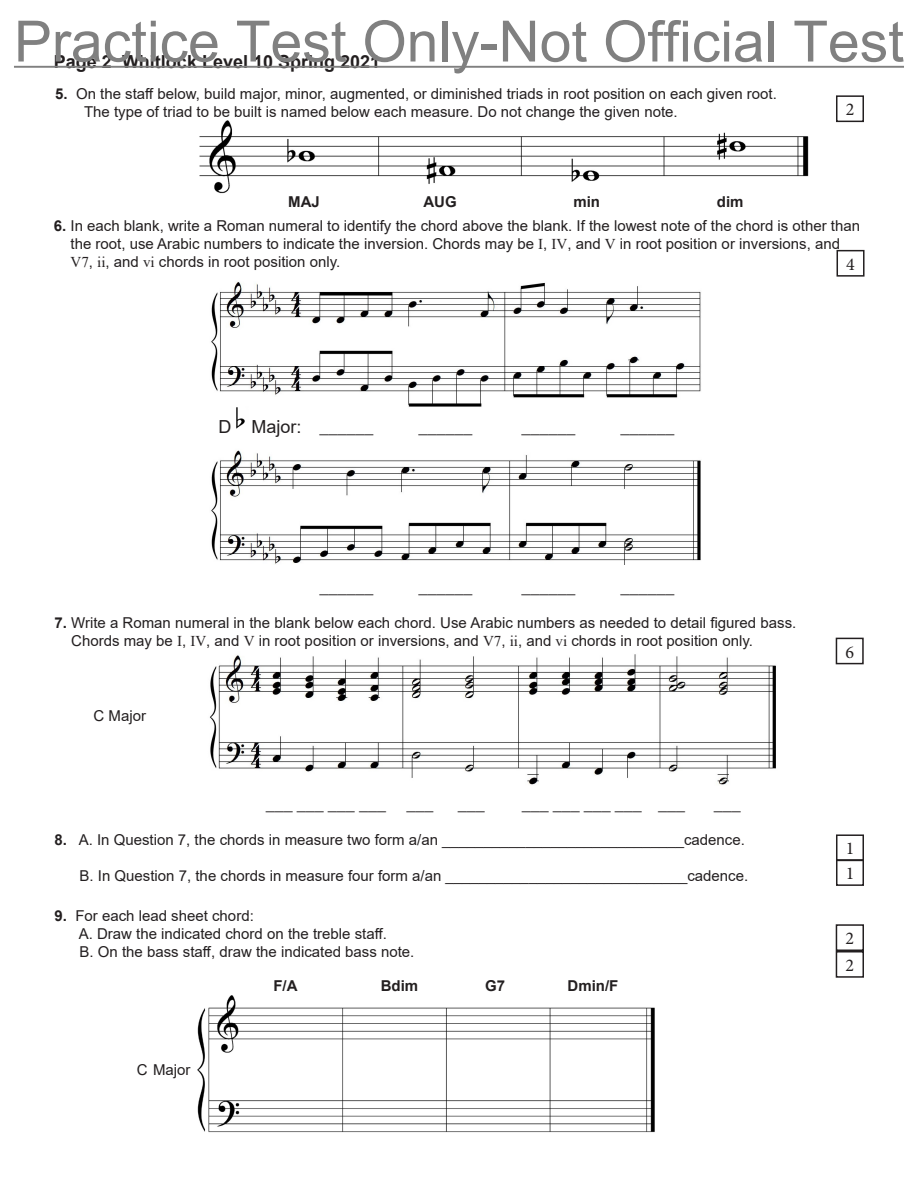
<style>
.page{position:relative;width:918px;height:1188px;background:#fff}
.page>*{position:absolute;margin:0;border:0;box-sizing:border-box;transform-origin:0 0}
.t1{font:57px "Arial";color:#808080}
.t2{font:18px/26.7px "Minion Pro";color:#231f20}
.t3{font:700 18px "Arial";color:#231f20}
.t4{font:18px "Arial";color:#231f20}
.t5{font:15px/18px "Arial";color:#231f20}
.t6{font:700 15px "Arial";color:#231f20}
.s1{font-weight:700}
.s2{font-family:"Times New Roman"}
.s3{font-family:"Minion Pro"}
</style>
<div class="page">
<img style="left:211px;top:281px;width:490px;height:283px">
<img style="left:199px;top:120px;width:610px;height:74px">
<div style="left:836px;top:834px;width:28px;height:27px;border:2px solid #231f20"></div>
<div style="left:837px;top:250px;width:28px;height:27px;border:2px solid #231f20"></div>
<div style="left:836px;top:638px;width:28px;height:26px;border:2px solid #231f20"></div>
<div style="left:836px;top:95px;width:28px;height:27px;border:2px solid #231f20"></div>
<div style="left:836px;top:859px;width:28px;height:27px;border:2px solid #231f20"></div>
<div style="left:836px;top:924px;width:28px;height:27px;border:2px solid #231f20"></div>
<div style="left:836px;top:951px;width:28px;height:27px;border:2px solid #231f20"></div>
<img style="left:230px;top:407px;width:18px;height:23px">
<div style="left:209px;top:430px;width:39px;height:18px;background:#fff"></div>
<img style="left:209px;top:654px;width:567px;height:131px">
<img style="left:197px;top:995px;width:458px;height:138px">
<hr style="left:14px;top:66px;width:890px;height:2px;background:#808080">
<h1 class="t1" style="left:14px;top:2px;width:892px">Practice Test Only-Not Official Test</h1>
<p class="t3" style="left:54px;top:49px;width:328px">Page 2 Whitlock Level 10 Spring 2021</p>
<p class="t5" style="left:84px;top:85px;width:694px;text-indent:-29px"><span class="s1">5.</span> On the staff below, build major, minor, augmented, or diminished triads in root position on each given root.<br>The type of triad to be built is named below each measure. Do not change the given note.</p>
<p class="t6" style="left:288px;top:191px;width:33px">MAJ</p>
<p class="t6" style="left:423px;top:191px;width:35px">AUG</p>
<p class="t6" style="left:573px;top:191px;width:28px">min</p>
<p class="t6" style="left:717px;top:191px;width:28px">dim</p>
<p class="t2" style="left:846px;top:96px;width:10px">2</p>
<p class="t5" style="left:71px;top:217px;width:791px;text-indent:-17px"><span class="s1">6.</span> In each blank, write a Roman numeral to identify the chord above the blank. If the lowest note of the chord is other than the root, use Arabic numbers to indicate the inversion. Chords may be <span class="s2">I</span>, <span class="s2">IV</span>, and <span class="s2">V</span> in root position or inversions, and<br><span class="s2">V7</span>, <span class="s2">ii</span>, and <span class="s2">vi</span> chords in root position only.</p>
<p class="t2" style="left:846px;top:251px;width:10px">4</p>
<p class="t4" style="left:218px;top:414px;width:157px">D Major: <span class="s3">______</span></p>
<p class="t2" style="left:419px;top:413px;width:55px">______</p>
<p class="t2" style="left:522px;top:413px;width:55px">______</p>
<p class="t2" style="left:621px;top:413px;width:55px">______</p>
<p class="t2" style="left:320px;top:574px;width:55px">______</p>
<p class="t2" style="left:419px;top:574px;width:55px">______</p>
<p class="t2" style="left:522px;top:574px;width:55px">______</p>
<p class="t2" style="left:621px;top:574px;width:55px">______</p>
<p class="t5" style="left:71px;top:614px;width:727px;text-indent:-17px"><span class="s1">7.</span> Write a Roman numeral in the blank below each chord. Use Arabic numbers as needed to detail figured bass.<br>Chords may be <span class="s2">I</span>, <span class="s2">IV</span>, and <span class="s2">V</span> in root position or inversions, and <span class="s2">V7</span>, <span class="s2">ii</span>, and <span class="s2">vi</span> chords in root position only.</p>
<p class="t5" style="left:94px;top:706px;width:54px">C Major</p>
<p class="t2" style="left:266px;top:791px;width:169px">___ ___ ___ ___ ___</p>
<p class="t2" style="left:458px;top:791px;width:28px">___</p>
<p class="t2" style="left:522px;top:791px;width:165px">___ ___ ___ ___ ___</p>
<p class="t2" style="left:714px;top:791px;width:28px">___</p>
<p class="t5" style="left:55px;top:831px;width:692px"><span class="s1">8.</span> A. In Question 7, the chords in measure two form a/an _____________________________cadence.</p>
<p class="t5" style="left:80px;top:867px;width:670px">B. In Question 7, the chords in measure four form a/an _____________________________cadence.</p>
<p class="t5" style="left:79px;top:907px;width:337px;text-indent:-24px"><span class="s1">9.</span> For each lead sheet chord:<br>A. Draw the indicated chord on the treble staff.<br>B. On the bass staff, draw the indicated bass note.</p>
<p class="t5" style="left:137px;top:1060px;width:55px">C Major</p>
<p class="t6" style="left:273px;top:975px;width:26px">F/A</p>
<p class="t6" style="left:381px;top:975px;width:39px">Bdim</p>
<p class="t6" style="left:485px;top:975px;width:22px">G7</p>
<p class="t6" style="left:568px;top:975px;width:52px">Dmin/F</p>
<p class="t2" style="left:845px;top:639px;width:10px">6</p>
<p class="t2" style="left:846px;top:835px;width:10px">1</p>
<p class="t2" style="left:846px;top:860px;width:10px">1</p>
<p class="t2" style="left:846px;top:925px;width:10px">2<br>2</p>
</div>
